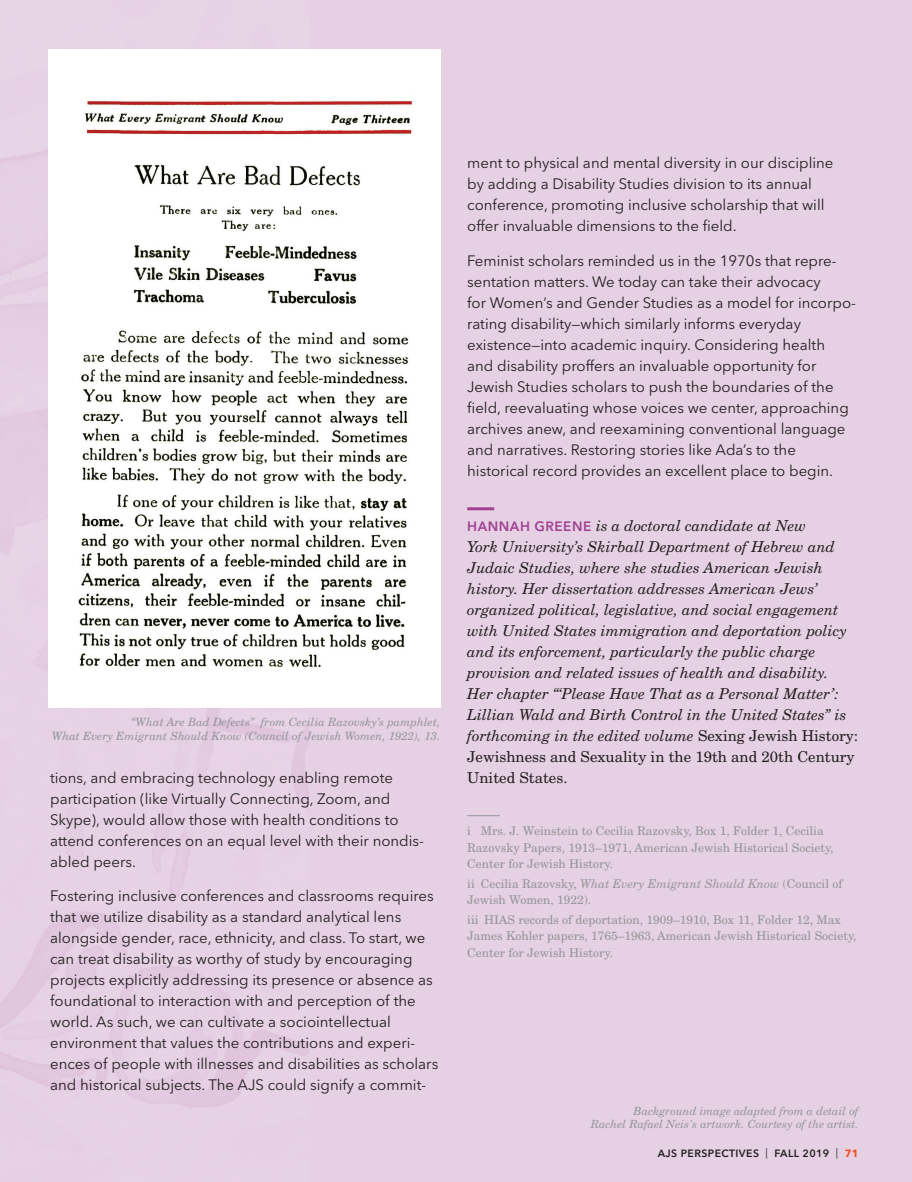
<style>
.page{position:relative;width:912px;height:1182px;background:#fff}
.page>*{position:absolute;margin:0;border:0;box-sizing:border-box;transform-origin:0 0}
.Body_Copy{font:15px/21px "Avenir Next LT Pro";color:#231f20}
.Author_bio{font:italic 15px/21px "New Century Schlbk";color:#231f20}
.Footnote{font:12px/16.5px "New Century Schlbk";color:#939598}
.Photo_Caption{font:italic 11.4px/14px "New Century Schlbk";color:#939598;text-align:right}
.Photo_Caption-2{font:italic 11.25px/13.5px "New Century Schlbk";color:#939598;text-align:right}
.t1{font:600 10.5px "Avenir Next LT Pro";letter-spacing:.04em;color:#231f20}
.s1{font-family:"Avenir Next LT Pro";font-weight:600;font-style:normal;font-size:13.5px;color:#a14092}
.s2{font-style:normal}
.s3{font-style:italic}
.s4{font-weight:400}
.s5{font-weight:700;color:#f05022}
</style>
<div class="page">
<div style="left:0;top:0;width:912px;height:1181px;background:#e6d1e4"></div>
<img style="left:0;top:49px;width:309px;height:1058px">
<img style="left:49px;top:49px;width:391px;height:658px">
<hr style="left:467px;top:507px;width:27px;height:3px;background:#a14092">
<hr style="left:467px;top:815px;width:33px;height:1px;background:#939598">
<p class="Photo_Caption" style="left:52px;top:715px;width:390px">“What Are Bad Defects” from Cecilia Razovsky’s pamphlet,<br>What Every Emigrant Should Know (Council of Jewish Women, 1922), 13.</p>
<p class="Body_Copy" style="left:50px;top:767px;width:375px">tions, and embracing technology enabling remote participation (like Virtually Connecting, Zoom, and Skype), would allow those with health conditions to attend conferences on an equal level with their nondis&shy;abled peers.</p>
<p class="Body_Copy" style="left:50px;top:885px;width:390px">Fostering inclusive conferences and classrooms requires that we utilize disability as a standard analytical lens alongside gender, race, ethnicity, and class. To start, we can treat disability as worthy of study by encouraging projects explicitly addressing its presence or absence as foundational to interaction with and perception of the world. As such, we can cultivate a sociointellectual environment that values the contributions and experi&shy;ences of people with illnesses and disabilities as scholars and historical subjects. The AJS could signify a commit-</p>
<p class="Body_Copy" style="left:467px;top:152px;width:368px">ment to physical and mental diversity in our discipline by adding a Disability Studies division to its annual conference, promoting inclusive scholarship that will offer invaluable dimensions to the field.</p>
<p class="Body_Copy" style="left:467px;top:250px;width:390px">Feminist scholars reminded us in the 1970s that repre&shy;sentation matters. We today can take their advocacy<br>for Women’s and Gender Studies as a model for incorpo&shy;rating disability—which similarly informs everyday existence—into academic inquiry. Considering health<br>and disability proffers an invaluable opportunity for Jewish Studies scholars to push the boundaries of the field, reevaluating whose voices we center, approaching archives anew, and reexamining conventional language and narratives. Restoring stories like Ada’s to the historical record provides an excellent place to begin.</p>
<p class="Author_bio" style="left:467px;top:514px;width:392px"><span class="s1">HANNAH GREENE</span> is a doctoral candidate at New<br>York University’s Skirball Department of Hebrew and Judaic Studies, where she studies American Jewish history. Her dissertation addresses American Jews’ organized political, legislative, and social engagement with United States immigration and deportation policy and its enforcement, particularly the public charge provision and related issues of health and disability.<br>Her chapter “‘Please Have That as a Personal Matter’:<br>Lillian Wald and Birth Control in the United States” is forthcoming in the edited volume <span class="s2">Sexing Jewish History:<br>Jewishness and Sexuality in the 19th and 20th Century United States.</span></p>
<p class="Footnote" style="left:467px;top:822px;width:368px;text-indent:14px">Mrs. J. Weinstein to Cecilia Razovsky, Box 1, Folder 1, Cecilia<br>Razovsky Papers, 1913–1971, American Jewish Historical Society,<br>Center for Jewish History.</p>
<p class="Footnote" style="left:467px;top:875px;width:377px">ii Cecilia Razovsky, <span class="s3">What Every Emigrant Should Know</span> (Council of<br>Jewish Women, 1922).</p>
<p class="Footnote" style="left:467px;top:911px;width:13px">iii</p>
<p class="Footnote" style="left:467px;top:822px;width:5px">i</p>
<p class="Footnote" style="left:467px;top:911px;width:391px;text-indent:17px">HIAS records of deportation, 1909–1910, Box 11, Folder 12, Max<br>James Kohler papers, 1765–1963, American Jewish Historical Society,<br>Center for Jewish History.</p>
<p class="Photo_Caption-2" style="left:591px;top:1103px;width:269px">Background image adapted from a detail of<br>Rachel Rafael Neis's artwork. Courtesy of the artist.</p>
<p class="t1" style="left:658px;top:1147px;width:202px">AJS PERSPECTIVES <span class="s4">|</span> FALL 2019 <span class="s4">|</span> <span class="s5">71</span></p>
</div>
